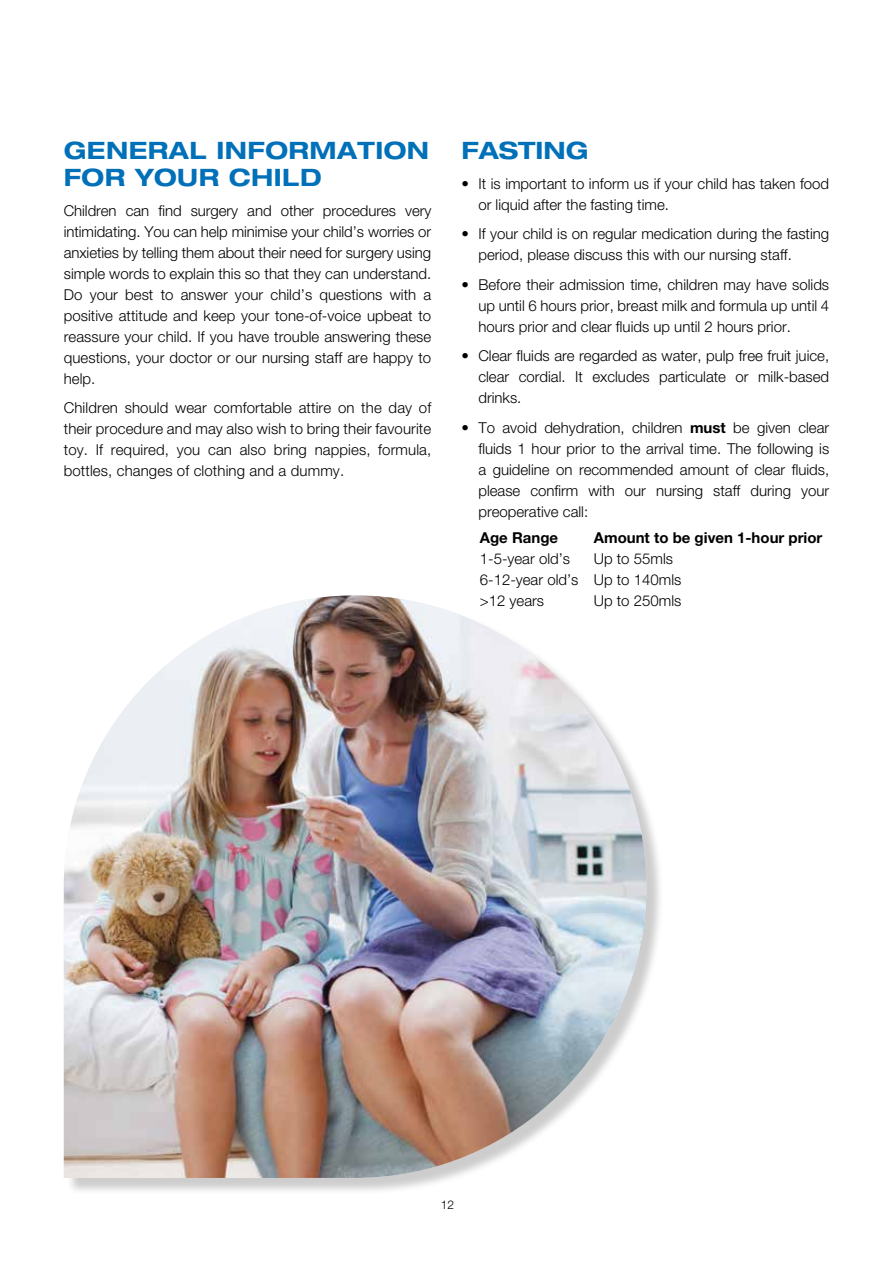
<style>
.page{position:relative;width:893px;height:1263px;background:#fff}
.page>*{position:absolute;margin:0;border:0;box-sizing:border-box;transform-origin:0 0}
.t1{font:700 expanded 24px/27px "Helvetica Neue";letter-spacing:.02em;color:#0070b9}
.t2{font:700 expanded 24px "Helvetica Neue";color:#0070b9}
.t3{font:300 15px/21px "Helvetica Neue";color:#000;text-align:justify}
.t4{font:700 15px "Helvetica Neue";color:#000}
.t5{font:300 12px "Helvetica Neue";color:#000}
.s1{font-weight:700}
</style>
<div class="page">
<div style="left:66px;top:597px;width:598px;height:598px;background:#000;opacity:.2"></div>
<img style="left:64px;top:595px;width:582px;height:583px">
<h1 class="t1" style="left:64px;top:136px;width:367px">GENERAL INFORMATION<br>FOR YOUR CHILD</h1>
<p class="t3" style="left:64px;top:200px;width:369px">Children can find surgery and other procedures very intimidating. You can help minimise your child’s worries or anxieties by telling them about their need for surgery using simple words to explain this so that they can understand.<br>Do your best to answer your child’s questions with a positive attitude and keep your tone-of-voice upbeat to reassure your child. If you have trouble answering these questions, your doctor or our nursing staff are happy to help.</p>
<p class="t3" style="left:64px;top:397px;width:369px">Children should wear comfortable attire on the day of their procedure and may also wish to bring their favourite toy. If required, you can also bring nappies, formula, bottles, changes of clothing and a dummy.</p>
<h1 class="t2" style="left:461px;top:136px;width:129px">FASTING</h1>
<p class="t3" style="left:478px;top:173px;width:352px;text-indent:-17px">• It is important to inform us if your child has taken food or liquid after the fasting time.</p>
<p class="t3" style="left:478px;top:223px;width:352px;text-indent:-17px">• If your child is on regular medication during the fasting period, please discuss this with our nursing staff.</p>
<p class="t3" style="left:478px;top:274px;width:352px;text-indent:-17px">• Before their admission time, children may have solids up until 6 hours prior, breast milk and formula up until 4 hours prior and clear fluids up until 2 hours prior.</p>
<p class="t3" style="left:478px;top:345px;width:352px;text-indent:-17px">• Clear fluids are regarded as water, pulp free fruit juice, clear cordial. It excludes particulate or milk-based drinks.</p>
<p class="t3" style="left:478px;top:417px;width:352px;text-indent:-17px">• To avoid dehydration, children <span class="s1">must</span> be given clear fluids 1 hour prior to the arrival time. The following is a guideline on recommended amount of clear fluids, please confirm with our nursing staff during your preoperative call:</p>
<p class="t4" style="left:480px;top:528px;width:80px">Age Range</p>
<p class="t4" style="left:594px;top:528px;width:230px">Amount to be given 1-hour prior</p>
<p class="t3" style="left:480px;top:547px;width:92px">1-5-year old’s</p>
<p class="t3" style="left:480px;top:547px;width:203px;text-align:left;text-indent:114px">Up to 55mls<br>6-12-year old’s Up to 140mls &gt;12 years</p>
<p class="t3" style="left:594px;top:589px;width:89px">Up to 250mls</p>
<p class="t5" style="left:441px;top:1197px;width:15px">12</p>
</div>
